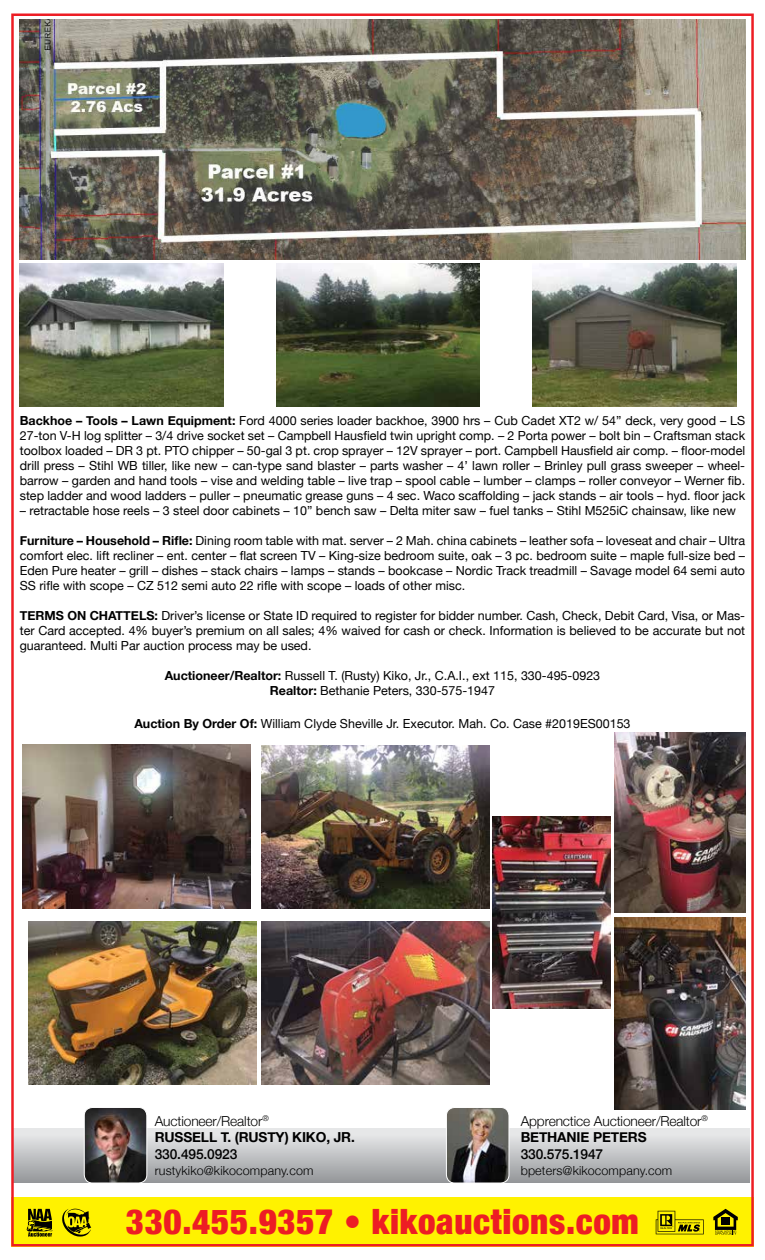
<style>
.page{position:relative;width:765px;height:1260px;background:#fff}
.page>*{position:absolute;margin:0;border:0;box-sizing:border-box;transform-origin:0 0}
.t1{font:900 condensed 34.88px "Helvetica Neue";letter-spacing:.02em;color:#ed1d24}
.t2{font:300 13.75px/16.5px "Helvetica Neue";letter-spacing:-.01em;color:#000}
.t3{font:700 13.75px/16.5px "Helvetica Neue";letter-spacing:-.01em;color:#000}
.t4{font:500 13.75px "Helvetica Neue";letter-spacing:-.01em;color:#000}
.t5{font:12.5px/15px "Helvetica Neue";color:#000;text-align:justify}
.t6{font:300 12.5px "Helvetica Neue";letter-spacing:.01em;color:#000}
.s1{font-weight:700}
.s2{font-weight:300}
</style>
<div class="page">
<img style="left:11px;top:13px;width:743px;height:1233px">
<svg style="left:26px;top:1209px;width:26px;height:28px"></svg>
<svg style="left:62px;top:1209px;width:29px;height:28px"></svg>
<p class="t5" style="left:20px;top:414px;width:727px"><span class="s1">Backhoe – Tools – Lawn Equipment:</span> Ford 4000 series loader backhoe, 3900 hrs – Cub Cadet XT2 w/ 54” deck, very good – LS 27-ton V-H log splitter – 3/4 drive socket set – Campbell Hausfield twin upright comp. – 2 Porta power – bolt bin – Craftsman stack toolbox loaded – DR 3 pt. PTO chipper – 50-gal 3 pt. crop sprayer – 12V sprayer – port. Campbell Hausfield air comp. – floor-model drill press – Stihl WB tiller, like new – can-type sand blaster – parts washer – 4’ lawn roller – Brinley pull grass sweeper – wheel&shy;barrow – garden and hand tools – vise and welding table – live trap – spool cable – lumber – clamps – roller conveyor – Werner fib. step ladder and wood ladders – puller – pneumatic grease guns – 4 sec. Waco scaffolding – jack stands – air tools – hyd. floor jack</p>
<p class="t5" style="left:20px;top:504px;width:718px">– retractable hose reels – 3 steel door cabinets – 10” bench saw – Delta miter saw – fuel tanks – Stihl M525iC chainsaw, like new</p>
<p class="t5" style="left:20px;top:534px;width:727px"><span class="s1">Furniture – Household – Rifle:</span> Dining room table with mat. server – 2 Mah. china cabinets – leather sofa – loveseat and chair – Ultra comfort elec. lift recliner – ent. center – flat screen TV – King-size bedroom suite, oak – 3 pc. bedroom suite – maple full-size bed – Eden Pure heater – grill – dishes – stack chairs – lamps – stands – bookcase – Nordic Track treadmill – Savage model 64 semi auto SS rifle with scope – CZ 512 semi auto 22 rifle with scope – loads of other misc.</p>
<p class="t5" style="left:20px;top:609px;width:727px"><span class="s1">TERMS ON CHATTELS:</span> Driver’s license or State ID required to register for bidder number. Cash, Check, Debit Card, Visa, or Mas&shy;ter Card accepted. 4% buyer’s premium on all sales; 4% waived for cash or check. Information is believed to be accurate but not guaranteed. Multi Par auction process may be used.</p>
<p class="t5" style="left:165px;top:669px;width:437px;text-align:center"><span class="s1">Auctioneer/Realtor:</span> Russell T. (Rusty) Kiko, Jr., C.A.I., ext 115, 330-495-0923<br><span class="s1">Realtor:</span> Bethanie Peters, 330-575-1947</p>
<p class="t5" style="left:134px;top:717px;width:498px"><span class="s1">Auction By Order Of:</span> William Clyde Sheville Jr. Executor. Mah. Co. Case #2019ES00153</p>
<p class="t3" style="left:155px;top:1113px;width:202px"><span class="s2">Auctioneer/Realtor</span><sup>®<br></sup>RUSSELL T. (RUSTY) KIKO, JR.</p>
<p class="t4" style="left:155px;top:1143px;width:84px">330.495.0923</p>
<p class="t6" style="left:155px;top:1161px;width:160px">rustykiko@kikocompany.com</p>
<p class="t2" style="left:521px;top:1112px;width:189px">Apprenctice Auctioneer/Realtor<sup>®<br></sup><span class="s1">BETHANIE PETERS</span></p>
<p class="t4" style="left:521px;top:1143px;width:84px">330.575.1947</p>
<p class="t6" style="left:521px;top:1161px;width:153px">bpeters@kikocompany.com</p>
<h1 class="t1" style="left:126px;top:1193px;width:514px">330.455.9357 • kikoauctions.com</h1>
</div>
